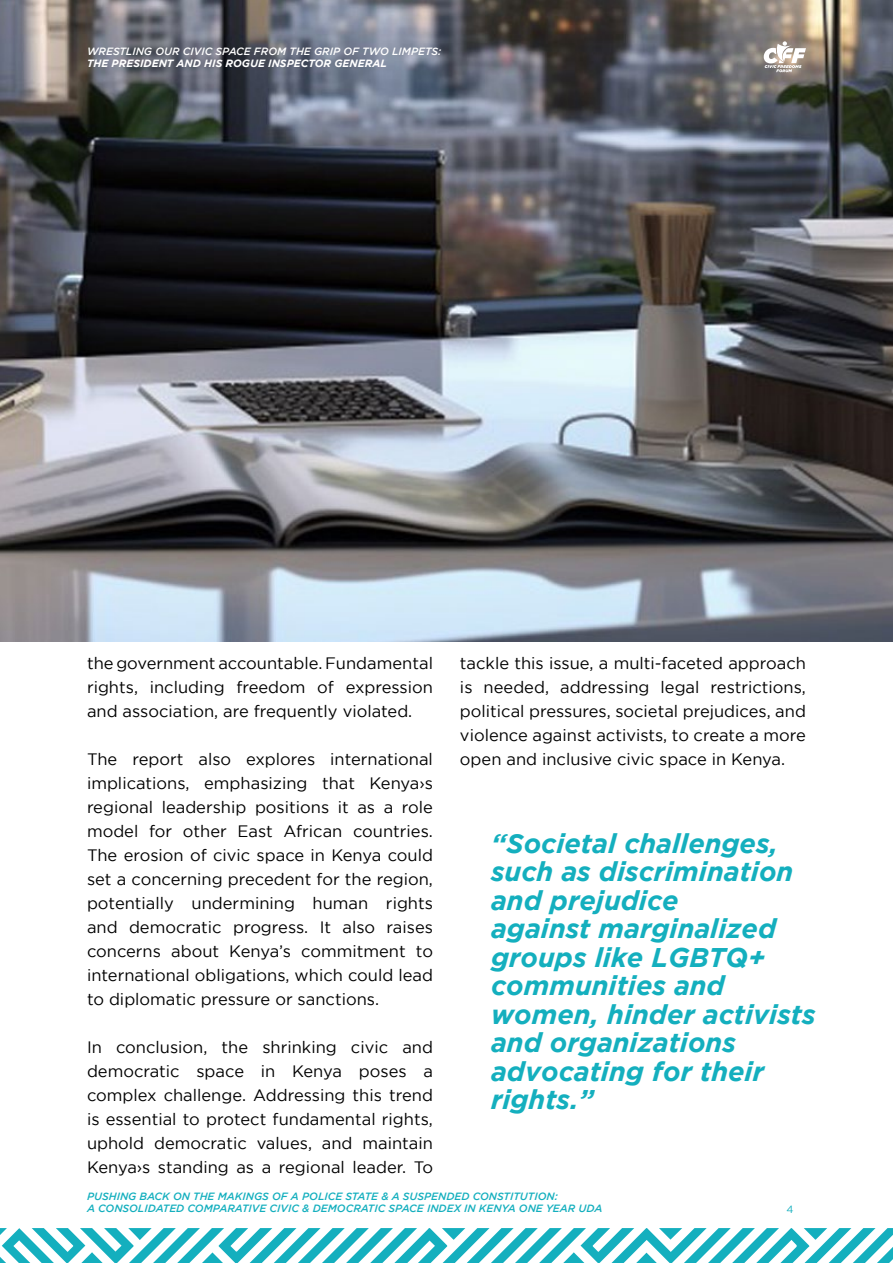
<style>
.page{position:relative;width:893px;height:1263px;background:#fff}
.page>*{position:absolute;margin:0;border:0;box-sizing:border-box;transform-origin:0 0}
.t1{font:italic 700 27px/28.5px "Gotham";color:#14afbe}
.t2{font:16.5px/24px "Gotham";color:#000;text-align:justify}
.t3{font:italic 500 10.5px/12px "Gotham";color:#14afbe}
.t4{font:italic 500 10.5px "Gotham";color:#fff}
.t5{font:italic 700 10.5px "Gotham";color:#fff}
.t6{font:10.5px "Gotham";color:#14afbe}
</style>
<div class="page">
<svg style="left:0;top:1228px;width:893px;height:35px"></svg>
<img style="left:0;top:0;width:893px;height:642px">
<svg style="left:764px;top:41px;width:42px;height:31px"></svg>
<p class="t4" style="left:87px;top:45px;width:356px">WRESTLING OUR CIVIC SPACE FROM THE GRIP OF TWO LIMPETS:</p>
<p class="t5" style="left:87px;top:57px;width:302px">THE PRESIDENT AND HIS ROGUE INSPECTOR GENERAL</p>
<p class="t2" style="left:87px;top:651px;width:347px">the government accountable. Fundamental rights, including freedom of expression and association, are frequently violated.</p>
<p class="t2" style="left:87px;top:747px;width:347px">The report also explores international implications, emphasizing that Kenya›s regional leadership positions it as a role model for other East African countries.<br>The erosion of civic space in Kenya could set a concerning precedent for the region, potentially undermining human rights and democratic progress. It also raises concerns about Kenya’s commitment to international obligations, which could lead to diplomatic pressure or sanctions.</p>
<p class="t2" style="left:87px;top:1035px;width:347px">In conclusion, the shrinking civic and democratic space in Kenya poses a complex challenge. Addressing this trend is essential to protect fundamental rights, uphold democratic values, and maintain Kenya›s standing as a regional leader. To</p>
<p class="t2" style="left:460px;top:651px;width:347px">tackle this issue, a multi-faceted approach is needed, addressing legal restrictions, political pressures, societal prejudices, and violence against activists, to create a more open and inclusive civic space in Kenya.</p>
<h1 class="t1" style="left:491px;top:828px;width:326px">“Societal challenges, such as discrimination and prejudice<br>against marginalized groups like LGBTQ+ communities and women, hinder activists and organizations advocating for their rights.”</h1>
<p class="t3" style="left:87px;top:1190px;width:517px">PUSHING BACK ON THE MAKINGS OF A POLICE STATE &amp; A SUSPENDED CONSTITUTION:<br>A CONSOLIDATED COMPARATIVE CIVIC &amp; DEMOCRATIC SPACE INDEX IN KENYA ONE YEAR UDA</p>
<p class="t6" style="left:786px;top:1204px;width:9px">4</p>
</div>
